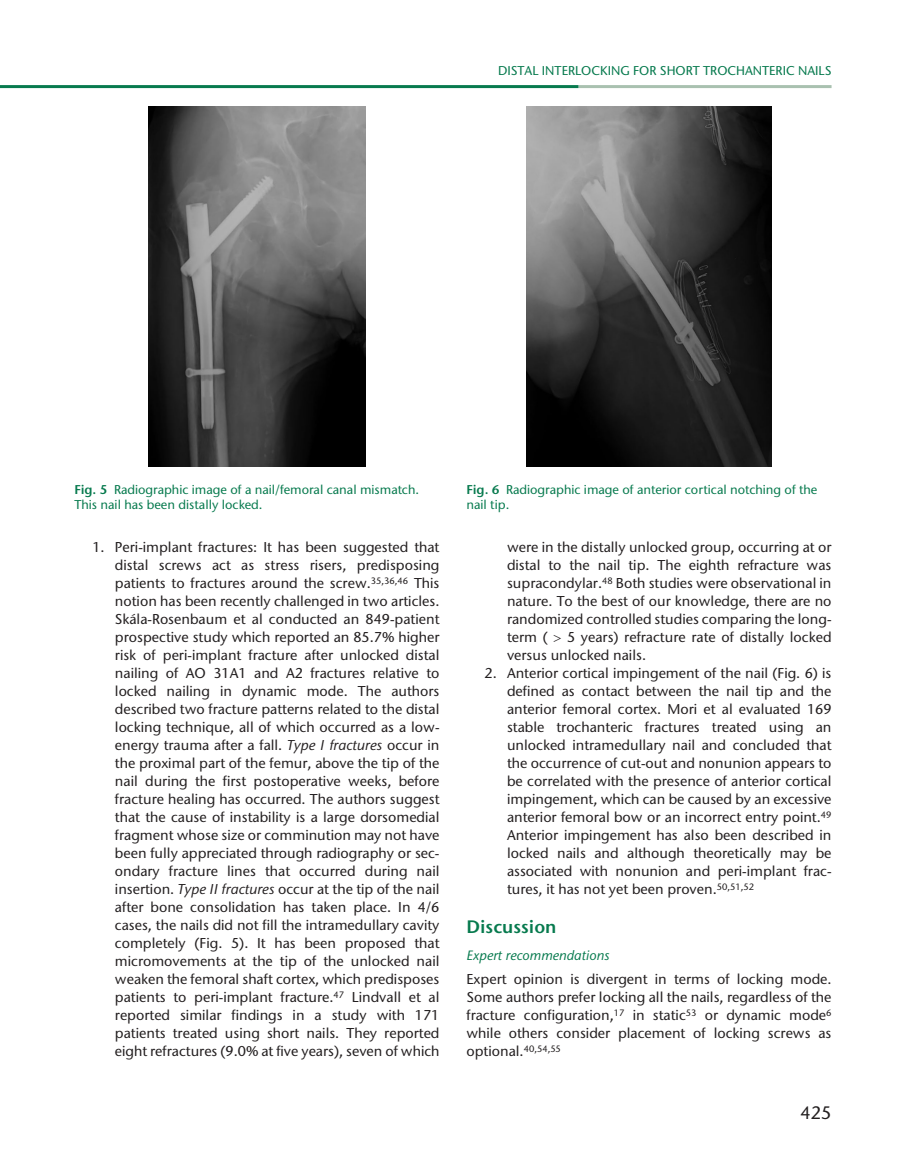
<style>
.page{position:relative;width:906px;height:1170px;background:#fff}
.page>*{position:absolute;margin:0;border:0;box-sizing:border-box;transform-origin:0 0}
.t1{font:600 18px "Stone Sans ITC Pro";color:#077a4e}
.t2{font:500 18px "Stone Sans ITC Pro";color:#231f20}
.t3{font:500 14.25px/18px "Stone Sans ITC Pro";color:#231f20;text-align:justify}
.t4{font:italic 500 13.5px "Stone Sans ITC Pro";color:#077a4e}
.t5{font:500 12.75px/15px "Stone Sans ITC Pro";color:#077a4e}
.s1{font-weight:600}
.s2{font-style:italic}
</style>
<div class="page">
<hr style="left:578px;top:85px;width:253px;height:3px;background:#a9c1b0">
<hr style="left:0;top:85px;width:578px;height:3px;background:#077a4e">
<img style="left:149px;top:106px;width:216px;height:360px">
<img style="left:526px;top:106px;width:245px;height:360px">
<p class="t5" style="left:498px;top:63px;width:17px">Distal</p>
<p class="t5" style="left:542px;top:63px;width:22px">interloc</p>
<p class="t5" style="left:600px;top:63px;width:42px">king for</p>
<p class="t5" style="left:660px;top:63px;width:9px">short</p>
<p class="t5" style="left:703px;top:63px;width:10px">trocha</p>
<p class="t5" style="left:753px;top:63px;width:17px">nteric</p>
<p class="t5" style="left:798px;top:63px;width:17px">nails</p>
<p class="t5" style="left:74px;top:481px;width:346px"><span class="s1">Fig. 5</span> Radiographic image of a nail/femoral canal mismatch.<br>This nail has been distally locked.</p>
<p class="t5" style="left:466px;top:481px;width:352px"><span class="s1">Fig. 6</span> Radiographic image of anterior cortical notching of the nail tip.</p>
<p class="t3" style="left:115px;top:538px;width:326px;text-indent:-23px">1. Peri-implant fractures: It has been suggested that distal screws act as stress risers, predisposing patients to fractures around the screw.<sup>35,36,46</sup> This notion has been recently challenged in two articles.<br>Skála-Rosenbaum et al conducted an 849-patient prospective study which reported an 85.7% higher risk of peri-implant fracture after unlocked distal nailing of AO 31A1 and A2 fractures relative to locked nailing in dynamic mode. The authors described two fracture patterns related to the distal locking technique, all of which occurred as a low&shy;energy trauma after a fall. <span class="s2">Type I fractures</span> occur in the proximal part of the femur, above the tip of the nail during the first postoperative weeks, before fracture healing has occurred. The authors suggest that the cause of instability is a large dorsomedial fragment whose size or comminution may not have been fully appreciated through radiography or sec&shy;ondary fracture lines that occurred during nail insertion. <span class="s2">Type II fractures</span> occur at the tip of the nail after bone consolidation has taken place. In 4/6 cases, the nails did not fill the intramedullary cavity completely (Fig. 5). It has been proposed that micromovements at the tip of the unlocked nail weaken the femoral shaft cortex, which predisposes patients to peri-implant fracture.<sup>47</sup> Lindvall et al reported similar findings in a study with 171 patients treated using short nails. They reported eight refractures (9.0% at five years), seven of which</p>
<p class="t3" style="left:507px;top:538px;width:326px">were in the distally unlocked group, occurring at or distal to the nail tip. The eighth refracture was supracondylar.<sup>48</sup> Both studies were observational in nature. To the best of our knowledge, there are no randomized controlled studies comparing the long&shy;term (</p>
<p class="t3" style="left:507px;top:628px;width:326px;text-indent:60px">5 years) refracture rate of distally locked versus unlocked nails.</p>
<p class="t3" style="left:507px;top:664px;width:326px;text-indent:-22px">2. Anterior cortical impingement of the nail (Fig. 6) is defined as contact between the nail tip and the anterior femoral cortex. Mori et al evaluated 169 stable trochanteric fractures treated using an unlocked intramedullary nail and concluded that the occurrence of cut-out and nonunion appears to be correlated with the presence of anterior cortical impingement, which can be caused by an excessive anterior femoral bow or an incorrect entry point.<sup>49<br></sup>Anterior impingement has also been described in locked nails and although theoretically may be associated with nonunion and peri-implant frac&shy;tures, it has not yet been proven.<sup>50,51,52</sup></p>
<p class="t1" style="left:466px;top:915px;width:92px">Discussion</p>
<p class="t4" style="left:466px;top:947px;width:145px">Expert recommendations</p>
<p class="t3" style="left:466px;top:970px;width:366px">Expert opinion is divergent in terms of locking mode.<br>Some authors prefer locking all the nails, regardless of the fracture configuration,<sup>17</sup> in static<sup>53</sup> or dynamic mode<sup>6 </sup>while others consider placement of locking screws as optional.<sup>40,54,55</sup></p>
<p class="t2" style="left:800px;top:1101px;width:32px">425</p>
</div>
